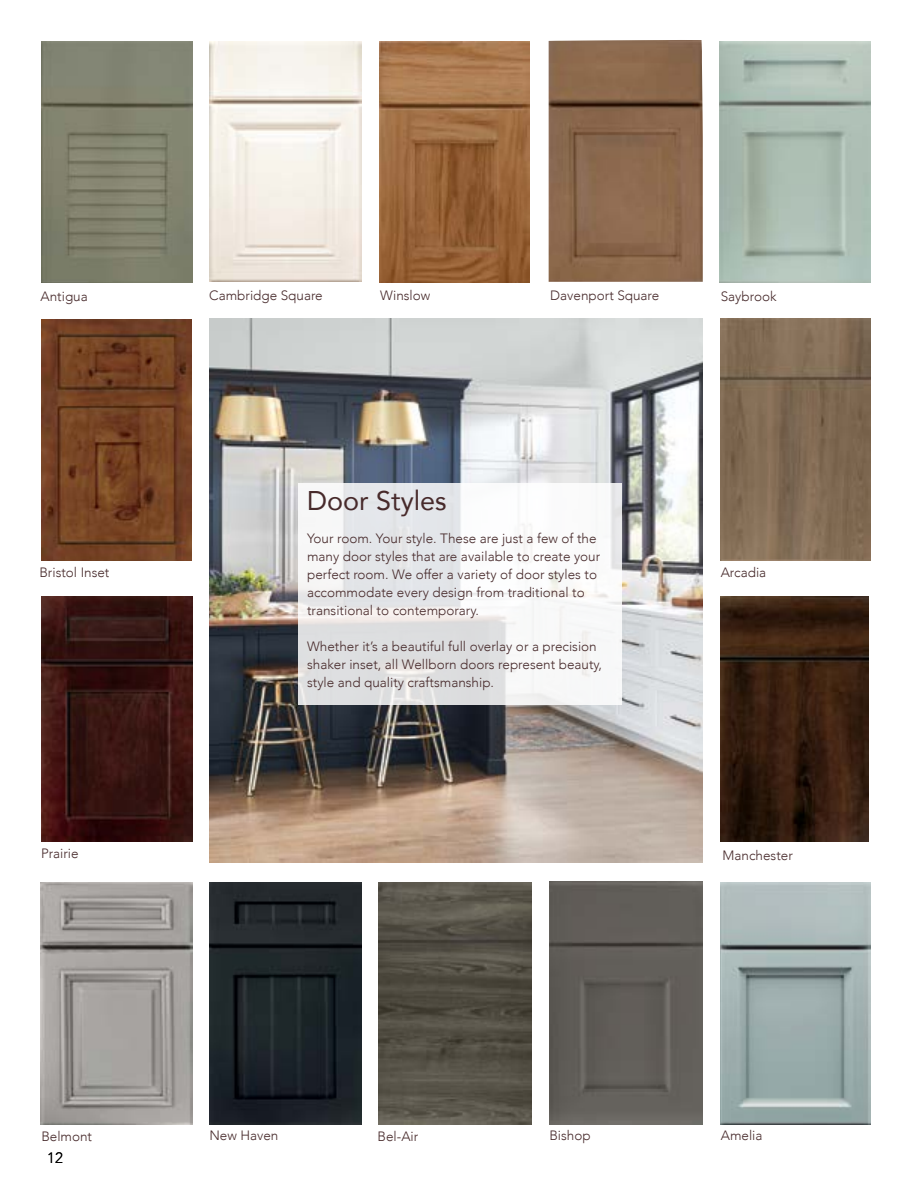
<style>
.page{position:relative;width:918px;height:1188px;background:#fff}
.page>*{position:absolute;margin:0;border:0;box-sizing:border-box;transform-origin:0 0}
.t1{font:27px "Avenir";color:#472a2b}
.t2{font:300 15px "Avenir";color:#000}
.t3{font:300 13.5px/18px "Avenir";color:#472a2b}
</style>
<div class="page">
<img style="left:721px;top:319px;width:149px;height:241px">
<img style="left:209px;top:319px;width:494px;height:544px">
<svg style="left:298px;top:483px;width:324px;height:222px"></svg>
<img style="left:41px;top:41px;width:152px;height:241px">
<img style="left:379px;top:41px;width:151px;height:241px">
<img style="left:549px;top:40px;width:154px;height:242px">
<img style="left:209px;top:42px;width:153px;height:240px">
<img style="left:42px;top:320px;width:149px;height:240px">
<img style="left:41px;top:597px;width:152px;height:244px">
<img style="left:209px;top:882px;width:153px;height:242px">
<img style="left:41px;top:882px;width:151px;height:242px">
<img style="left:720px;top:41px;width:150px;height:242px">
<img style="left:721px;top:597px;width:148px;height:244px">
<img style="left:379px;top:882px;width:153px;height:242px">
<img style="left:549px;top:882px;width:154px;height:242px">
<img style="left:721px;top:882px;width:149px;height:242px">
<p class="t3" style="left:40px;top:287px;width:49px">Antigua</p>
<p class="t3" style="left:209px;top:287px;width:115px">Cambridge Square</p>
<p class="t3" style="left:380px;top:287px;width:52px">Winslow</p>
<p class="t3" style="left:550px;top:286px;width:111px">Davenport Square</p>
<p class="t3" style="left:721px;top:287px;width:57px">Saybrook</p>
<h1 class="t1" style="left:307px;top:479px;width:141px">Door Styles</h1>
<p class="t3" style="left:307px;top:529px;width:295px">Your room. Your style. These are just a few of the many door styles that are available to create your perfect room. We offer a variety of door styles to accommodate every design from traditional to transitional to contemporary.</p>
<p class="t3" style="left:307px;top:637px;width:296px">Whether it’s a beautiful full overlay or a precision shaker inset, all Wellborn doors represent beauty, style and quality craftsmanship.</p>
<p class="t3" style="left:39px;top:564px;width:72px">Bristol Inset</p>
<p class="t3" style="left:721px;top:563px;width:47px">Arcadia</p>
<p class="t3" style="left:41px;top:845px;width:39px">Prairie</p>
<p class="t3" style="left:41px;top:1127px;width:52px">Belmont</p>
<p class="t2" style="left:47px;top:1148px;width:17px">12</p>
<p class="t3" style="left:723px;top:846px;width:72px">Manchester</p>
<p class="t3" style="left:209px;top:1126px;width:71px">New Haven</p>
<p class="t3" style="left:378px;top:1127px;width:42px">Bel-Air</p>
<p class="t3" style="left:549px;top:1127px;width:43px">Bishop</p>
<p class="t3" style="left:721px;top:1127px;width:43px">Amelia</p>
</div>
